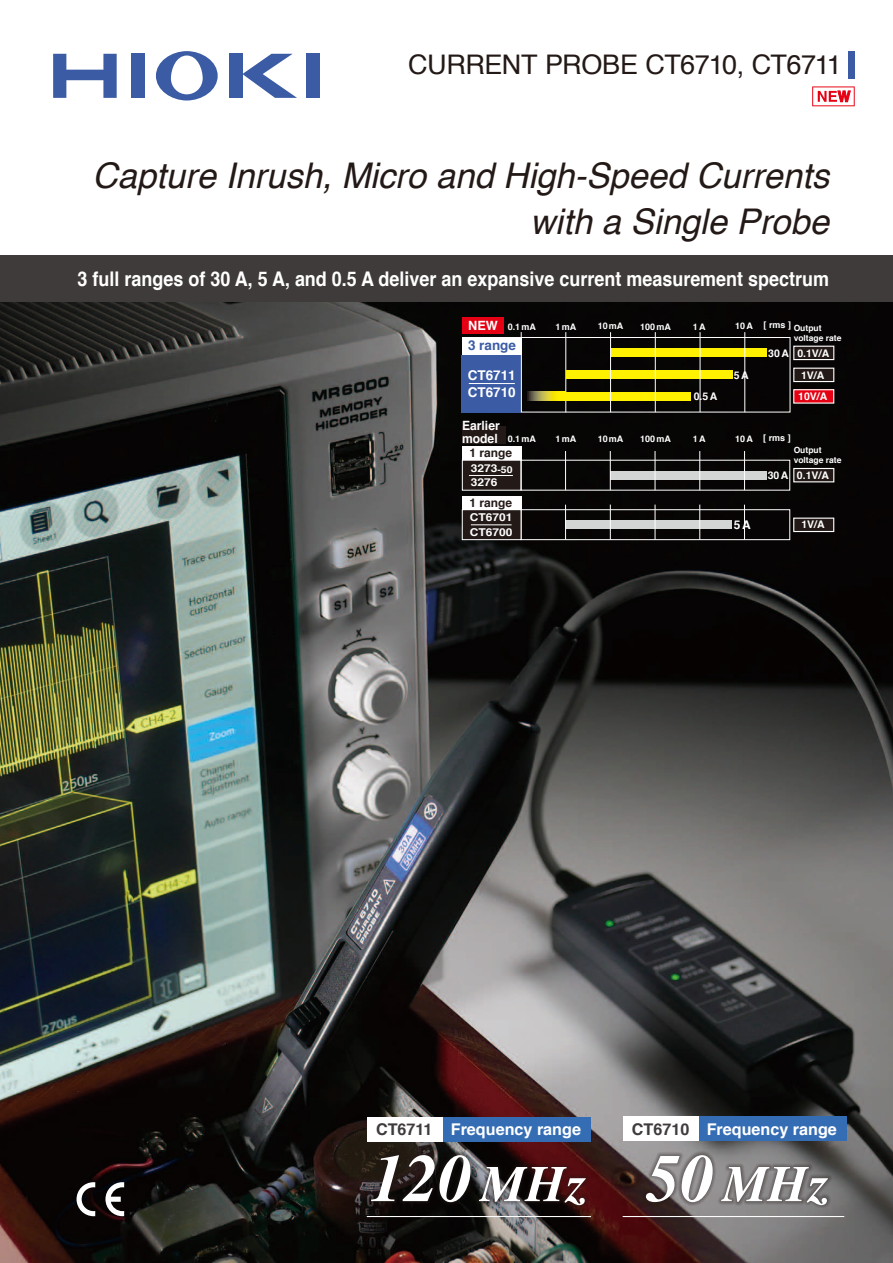
<style>
.page{position:relative;width:893px;height:1263px;background:#fff}
.page>*{position:absolute;margin:0;border:0;box-sizing:border-box;transform-origin:0 0}
.t1{font:italic 700 51px "Times";color:#fff}
.t2{font:italic 35.4px/45.9px "Helvetica";color:#231916;text-align:right}
.t3{font:27px "Helvetica";letter-spacing:-.02em;color:#231916}
.t4{font:700 20.25px "Helvetica";color:#fff;scale:.89 1}
.t5{font:700 16.2px "Helvetica";color:#fff}
.t6{font:700 13.5px/17.5px "Helvetica";color:#fff}
.t7{font:700 13.5px "Helvetica";color:#3b5ca4}
.t8{font:700 12.75px/12.8px "Helvetica";color:#fff;scale:.95 1}
.t9{font:700 12.75px "Helvetica";color:#fff}
.t10{font:700 12px "Helvetica";color:#231916}
.t11{font:700 12px "Helvetica";color:#fff}
.t12{font:700 10.8px/13.5px "Helvetica";color:#fff;scale:1.11 1}
.t13{font:700 10.5px/22px "Helvetica";color:#fff;text-align:center}
.t14{font:700 9px "Helvetica";color:#fff}
.t15{font:700 8.55px/9.6px "Helvetica";color:#fff}
.s1{color:#3f3b3a}
.s2{font-size:67.5px}
</style>
<div class="page">
<img style="left:0;top:301px;width:893px;height:962px">
<div style="left:0;top:255px;width:893px;height:46px;background:#3f3b3a"></div>
<svg style="left:53px;top:54px;width:64px;height:44px"></svg>
<div style="left:131px;top:54px;width:13px;height:44px;background:#3b5ca4"></div>
<svg style="left:156px;top:51px;width:62px;height:50px"></svg>
<div style="left:229px;top:54px;width:13px;height:44px;background:#3b5ca4"></div>
<svg style="left:242px;top:54px;width:55px;height:44px"></svg>
<div style="left:306px;top:54px;width:13px;height:44px;background:#3b5ca4"></div>
<div style="left:848px;top:51px;width:7px;height:27px;background:#3b5ca4"></div>
<svg style="left:812px;top:86px;width:43px;height:20px"></svg>
<svg style="left:77px;top:1182px;width:18px;height:34px"></svg>
<svg style="left:105px;top:1182px;width:19px;height:34px"></svg>
<div style="left:642px;top:1151px;width:190px;height:57px;background:#231916;opacity:.85"></div>
<hr style="left:623px;top:1216px;width:221px;height:1px;background:#fff">
<div style="left:367px;top:1151px;width:223px;height:57px;background:#231916;opacity:.85"></div>
<div style="left:443px;top:1117px;width:148px;height:24px;background:#356db5"></div>
<div style="left:367px;top:1117px;width:76px;height:24px;background:#fff"></div>
<hr style="left:367px;top:1216px;width:224px;height:1px;background:#fff">
<div style="left:446px;top:304px;width:406px;height:254px;background:#060404"></div>
<div style="left:462px;top:355px;width:59px;height:57px;background:#3b5ca4"></div>
<div style="left:794px;top:368px;width:40px;height:13px;background:#231916"></div>
<div style="left:793px;top:368px;width:41px;height:14px;border:1px solid #fff"></div>
<div style="left:794px;top:390px;width:40px;height:13px;background:#e60013"></div>
<div style="left:793px;top:389px;width:41px;height:15px;border:1px solid #fff"></div>
<hr style="left:469px;top:383px;width:46px;height:1px;background:#fff">
<div style="left:611px;top:348px;width:155px;height:9px;background:#fff100"></div>
<div style="left:521px;top:337px;width:269px;height:75px;border:1px solid #fff"></div>
<hr style="left:566px;top:332px;width:1px;height:80px;background:#fff">
<hr style="left:744px;top:332px;width:1px;height:80px;background:#fff">
<div style="left:566px;top:370px;width:167px;height:9px;background:#fff100"></div>
<div style="left:566px;top:392px;width:125px;height:9px;background:#fff100"></div>
<svg style="left:527px;top:392px;width:39px;height:9px"></svg>
<hr style="left:610px;top:332px;width:1px;height:80px;background:#fff">
<hr style="left:655px;top:332px;width:1px;height:80px;background:#fff">
<hr style="left:700px;top:332px;width:1px;height:80px;background:#fff">
<div style="left:794px;top:346px;width:40px;height:14px;background:#231916"></div>
<div style="left:793px;top:346px;width:41px;height:14px;border:1px solid #fff"></div>
<div style="left:462px;top:337px;width:59px;height:18px;background:#fff"></div>
<div style="left:794px;top:468px;width:40px;height:14px;background:#231916"></div>
<div style="left:793px;top:468px;width:41px;height:14px;border:1px solid #fff"></div>
<div style="left:462px;top:460px;width:59px;height:30px;background:#231916"></div>
<hr style="left:469px;top:475px;width:44px;height:1px;background:#fff">
<div style="left:610px;top:471px;width:157px;height:9px;background:#d3d4d4"></div>
<hr style="left:565px;top:451px;width:1px;height:39px;background:#fff">
<hr style="left:744px;top:451px;width:1px;height:39px;background:#fff">
<hr style="left:610px;top:451px;width:1px;height:39px;background:#fff">
<hr style="left:655px;top:451px;width:1px;height:39px;background:#fff">
<hr style="left:699px;top:451px;width:1px;height:39px;background:#fff">
<div style="left:462px;top:447px;width:59px;height:13px;background:#fff"></div>
<div style="left:521px;top:509px;width:269px;height:31px;border:1px solid #fff"></div>
<div style="left:566px;top:520px;width:166px;height:9px;background:#d3d4d4"></div>
<hr style="left:565px;top:505px;width:1px;height:35px;background:#fff">
<hr style="left:744px;top:505px;width:1px;height:35px;background:#fff">
<hr style="left:610px;top:505px;width:1px;height:35px;background:#fff">
<hr style="left:655px;top:505px;width:1px;height:35px;background:#fff">
<hr style="left:699px;top:505px;width:1px;height:34px;background:#fff">
<div style="left:794px;top:518px;width:40px;height:13px;background:#231916"></div>
<div style="left:793px;top:518px;width:41px;height:14px;border:1px solid #fff"></div>
<div style="left:462px;top:510px;width:59px;height:30px;background:#231916"></div>
<div style="left:462px;top:509px;width:59px;height:31px;border:1px solid #fff"></div>
<hr style="left:471px;top:524px;width:41px;height:1px;background:#fff">
<div style="left:462px;top:496px;width:59px;height:13px;background:#fff"></div>
<div style="left:462px;top:427px;width:43px;height:17px;background:#231916"></div>
<div style="left:462px;top:318px;width:41px;height:16px;background:#e60013"></div>
<div style="left:699px;top:1116px;width:148px;height:24px;background:#356db5"></div>
<div style="left:623px;top:1116px;width:76px;height:24px;background:#fff"></div>
<h3 class="t3" style="left:408px;top:44px;width:435px">CURRENT PROBE CT6710, CT6711</h3>
<h2 class="t2" style="left:93px;top:153px;width:738px">Capture Inrush, Micro and High-Speed Currents with a Single Probe</h2>
<p class="t4" style="left:78px;top:262px;width:846px">3 full ranges of 30 A, 5 A, and 0.5 A deliver an expansive current measurement spectrum</p>
<p class="t9" style="left:468px;top:316px;width:31px">NEW</p>
<p class="t15" style="left:794px;top:323px;width:49px">Output voltage rate</p>
<p class="t14" style="left:508px;top:319px;width:30px">0.1mA</p>
<p class="t14" style="left:556px;top:319px;width:22px">1mA</p>
<p class="t14" style="left:598px;top:319px;width:27px">10mA</p>
<p class="t14" style="left:640px;top:319px;width:32px">100mA</p>
<p class="t14" style="left:693px;top:319px;width:14px">1A</p>
<p class="t14" style="left:735px;top:318px;width:57px">10A [ rms ]</p>
<p class="t7" style="left:468px;top:334px;width:50px">3 range</p>
<p class="t13" style="left:797px;top:342px;width:34px">0.1V/A<br>1V/A</p>
<p class="t13" style="left:768px;top:342px;width:22px">30A</p>
<p class="t6" style="left:468px;top:366px;width:50px">CT6711<br>CT6710</p>
<p class="t13" style="left:734px;top:364px;width:16px">5A</p>
<p class="t13" style="left:694px;top:386px;width:25px">0.5A</p>
<p class="t13" style="left:798px;top:386px;width:31px">10V/A</p>
<p class="t8" style="left:462px;top:420px;width:41px">Earlier model</p>
<p class="t14" style="left:508px;top:432px;width:30px">0.1mA</p>
<p class="t14" style="left:556px;top:432px;width:22px">1mA</p>
<p class="t14" style="left:598px;top:431px;width:27px">10mA</p>
<p class="t14" style="left:640px;top:432px;width:32px">100mA</p>
<p class="t14" style="left:693px;top:432px;width:14px">1A</p>
<p class="t14" style="left:735px;top:430px;width:57px">10A [ rms ]</p>
<p class="t15" style="left:794px;top:445px;width:49px">Output voltage rate</p>
<p class="t10" style="left:470px;top:443px;width:44px">1 range</p>
<p class="t12" style="left:471px;top:462px;width:39px">3273<sub>-50<br></sub>3276</p>
<p class="t13" style="left:768px;top:464px;width:63px">30A 0.1V/A</p>
<p class="t10" style="left:470px;top:493px;width:44px">1 range</p>
<p class="t12" style="left:470px;top:510px;width:40px;line-height:15px">CT6701<br>CT6700</p>
<p class="t13" style="left:801px;top:514px;width:25px">1V/A</p>
<p class="t11" style="left:734px;top:515px;width:19px">5A</p>
<p class="t5" style="left:376px;top:1116px;width:206px"><span class="s1">CT6711</span> Frequency range</p>
<p class="t5" style="left:632px;top:1116px;width:206px"><span class="s1">CT6710</span> Frequency range</p>
<h1 class="t1" style="left:371px;top:1136px;width:458px"><span class="s2">120</span> MHz <span class="s2">50</span> MHz</h1>
</div>
